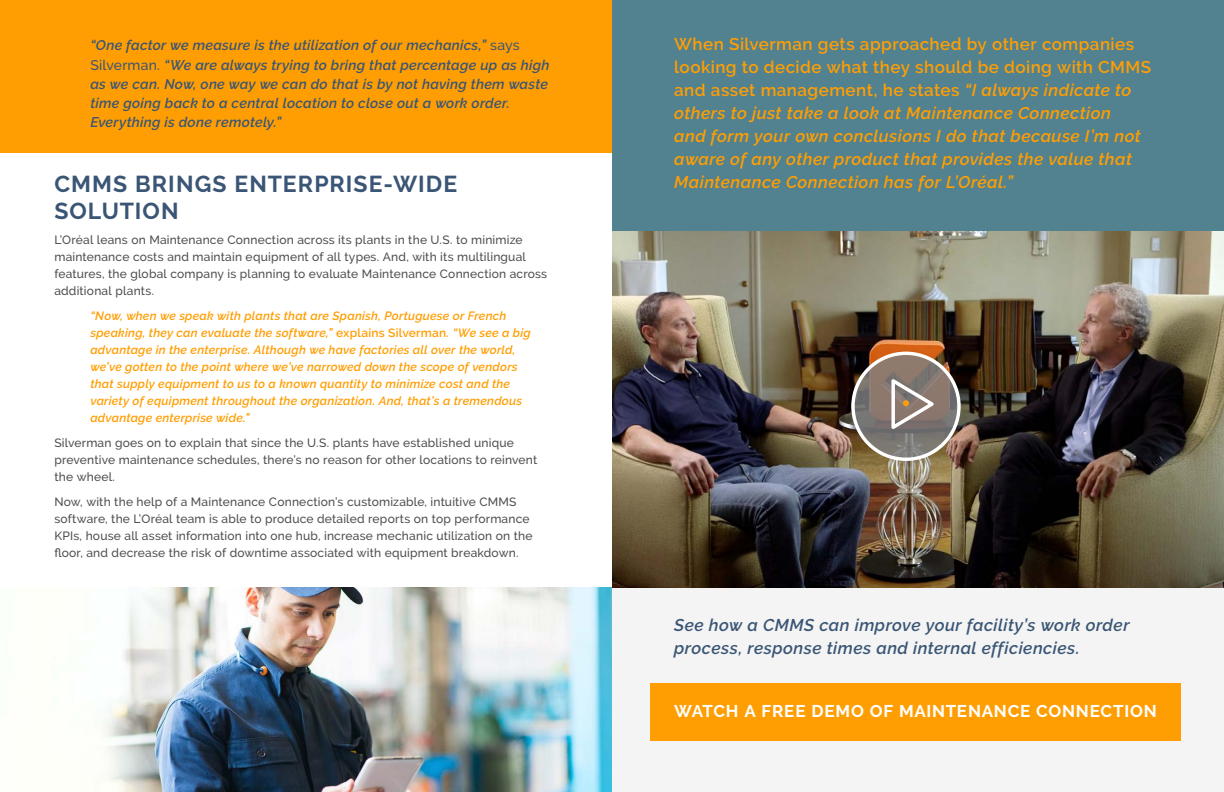
<style>
.page{position:relative;width:1224px;height:792px;background:#fff}
.page>*{position:absolute;margin:0;border:0;box-sizing:border-box;transform-origin:0 0}
.t1{font:700 23px/27px "Raleway";letter-spacing:.05em;color:#3a5575}
.t2{font:italic 600 17px/23px "Raleway";letter-spacing:.025em;color:#ff9e03}
.t3{font:italic 600 17px/23px "Raleway";letter-spacing:.03em;color:#3a5575}
.t4{font:700 17px "Raleway";letter-spacing:.045em;color:#fff}
.t5{font:italic 600 14px/19.2px "Raleway";letter-spacing:.02em;color:#3a5575}
.t6{font:500 12px/17px "Raleway";letter-spacing:.015em;color:#4d4d4f}
.t7{font:italic 600 12px/17px "Raleway";letter-spacing:.02em;color:#ff9e03}
.s1{font-weight:500;font-style:normal}
.s2{font-style:normal}
</style>
<div class="page">
<img style="left:103px;top:588px;width:510px;height:204px">
<div style="left:613px;top:511px;width:611px;height:281px;background:#f3f4f3"></div>
<div style="left:0;top:0;width:613px;height:153px;background:#ff9e03"></div>
<div style="left:650px;top:683px;width:531px;height:57px;background:#ff9e03"></div>
<div style="left:613px;top:0;width:611px;height:233px;background:#52828f"></div>
<img style="left:613px;top:231px;width:611px;height:357px">
<svg style="left:852px;top:352px;width:108px;height:108px;background:#8d847f"></svg>
<div style="left:851px;top:352px;width:110px;height:109px;border:3px solid #fff;border-radius:50%"></div>
<svg style="left:888px;top:375px;width:51px;height:57px;background:#968b84"></svg>
<p class="t5" style="left:90px;top:35px;width:461px">“One factor we measure is the utilization of our mechanics,” <span class="s1">says Silverman.</span> “We are always trying to bring that percentage up as high as we can. Now, one way we can do that is by not having them waste time going back to a central location to close out a work order.<br>Everything is done remotely.”</p>
<h1 class="t1" style="left:54px;top:170px;width:404px">CMMS BRINGS ENTERPRISE-WIDE<br>SOLUTION</h1>
<p class="t6" style="left:54px;top:231px;width:494px">L’Oréal leans on Maintenance Connection across its plants in the U.S. to minimize maintenance costs and maintain equipment of all types. And, with its multilingual features, the global company is planning to evaluate Maintenance Connection across additional plants.</p>
<p class="t7" style="left:90px;top:307px;width:442px">“Now, when we speak with plants that are Spanish, Portuguese or French speaking, they can evaluate the software,” <span class="s2">explains Silverman</span>. “We see a big advantage in the enterprise. Although we have factories all over the world, we’ve gotten to the point where we’ve narrowed down the scope of vendors that supply equipment to us to a known quantity to minimize cost and the variety of equipment throughout the organization. And, that’s a tremendous advantage enterprise wide.”</p>
<p class="t6" style="left:54px;top:434px;width:484px">Silverman goes on to explain that since the U.S. plants have established unique preventive maintenance schedules, there’s no reason for other locations to reinvent the wheel.</p>
<p class="t6" style="left:54px;top:493px;width:480px">Now, with the help of a Maintenance Connection’s customizable, intuitive CMMS software, the L’Oréal team is able to produce detailed reports on top performance KPIs, house all asset information into one hub, increase mechanic utilization on the floor, and decrease the risk of downtime associated with equipment breakdown.</p>
<p class="t2" style="left:674px;top:33px;width:478px"><span class="s2">When Silverman gets approached by other companies looking to decide what they should be doing with CMMS and asset management, he states</span> “I always indicate to others to just take a look at Maintenance Connection<br>and form your own conclusions I do that because I’m not aware of any other product that provides the value that Maintenance Connection has for L’Oréal.”</p>
<h2 class="t3" style="left:674px;top:613px;width:457px">See how a CMMS can improve your facility’s work order process, response times and internal efficiencies.</h2>
<h2 class="t4" style="left:674px;top:701px;width:484px">WATCH A FREE DEMO OF MAINTENANCE CONNECTION</h2>
</div>
